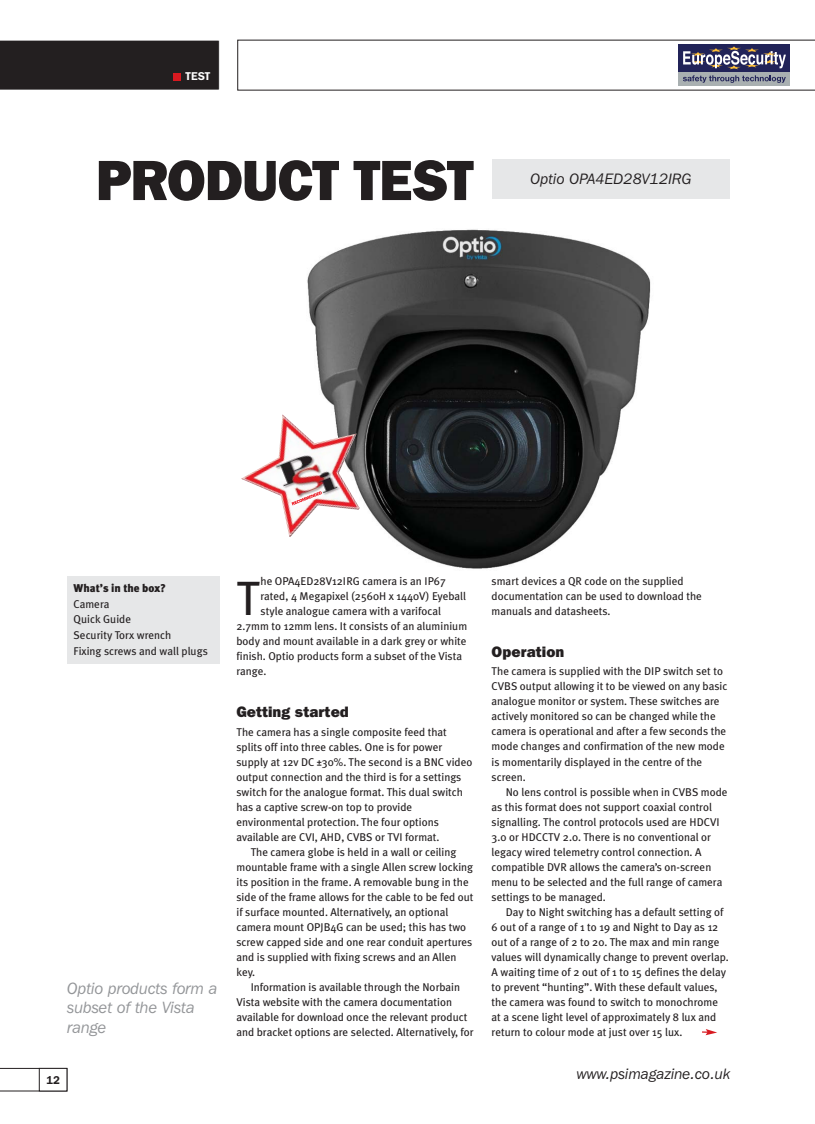
<style>
.page{position:relative;width:815px;height:1124px;background:#fff}
.page>*{position:absolute;margin:0;border:0;box-sizing:border-box;transform-origin:0 0}
.t1{font:800 56.38px "Franklin Gothic IT Cby BT";letter-spacing:-.025em;color:#231f20}
.t2{font:48.12px "Meta Plus";color:#231f20}
.t3{font:italic 16.25px/19.5px "Franklin Gothic IT Cby BT";color:#939598}
.t4{font:italic 15px "Franklin Gothic IT Cby BT";letter-spacing:.01em;color:#231f20}
.t5{font:800 15px "Franklin Gothic IT Cby BT";color:#231f20}
.t6{font:11.25px/15px "Meta Plus";color:#231f20}
.t7{font:900 11.25px "Meta Plus";color:#231f20}
.t8{font:600 11.25px "Franklin Gothic IT Cby BT";color:#fff}
.t9{font:600 11.25px "Franklin Gothic IT Cby BT";color:#231f20}
</style>
<div class="page">
<svg style="left:0;top:1067px;width:39px;height:24px"></svg>
<div style="left:39px;top:1067px;width:28px;height:24px;border:1px solid #231f20"></div>
<div style="left:0;top:40px;width:220px;height:50px;background:#231f20"></div>
<div style="left:173px;top:73px;width:8px;height:7px;background:#d71920"></div>
<div style="left:492px;top:159px;width:238px;height:39px;background:#e6e7e8"></div>
<div style="left:67px;top:576px;width:153px;height:88px;background:#e6e7e8"></div>
<img style="left:307px;top:229px;width:344px;height:340px">
<img style="left:241px;top:414px;width:119px;height:123px">
<img style="left:291px;top:491px;width:31px;height:14px">
<svg style="left:702px;top:1029px;width:15px;height:6px"></svg>
<svg style="left:237px;top:40px;width:578px;height:50px"></svg>
<p class="t8" style="left:186px;top:69px;width:26px">TEST</p>
<h1 class="t1" style="left:96px;top:144px;width:380px">PRODUCT TEST</h1>
<h3 class="t4" style="left:530px;top:169px;width:162px">Optio OPA4ED28V12IRG</h3>
<p class="t7" style="left:74px;top:581px;width:94px">What’s in the box?</p>
<p class="t6" style="left:74px;top:595px;width:136px;line-height:15.9px">Camera<br>Quick Guide<br>Security Torx wrench<br>Fixing screws and wall plugs</p>
<h3 class="t3" style="left:67px;top:977px;width:152px">Optio products form a subset of the Vista range</h3>
<h2 class="t2" style="left:236px;top:570px;width:26px">T</h2>
<p class="t6" style="left:261px;top:573px;width:187px">he OPA4ED28V12IRG camera is an IP67</p>
<p class="t6" style="left:261px;top:588px;width:207px">rated, 4 Megapixel (2560H x 1440V) Eyeball</p>
<p class="t6" style="left:261px;top:603px;width:182px">style analogue camera with a varifocal</p>
<p class="t6" style="left:236px;top:618px;width:232px">2.7mm to 12mm lens. It consists of an aluminium</p>
<p class="t6" style="left:236px;top:633px;width:232px">body and mount available in a dark grey or white</p>
<p class="t6" style="left:236px;top:648px;width:227px">finish. Optio products form a subset of the Vista</p>
<p class="t6" style="left:236px;top:663px;width:32px">range.</p>
<h3 class="t5" style="left:236px;top:701px;width:114px">Getting started</h3>
<p class="t6" style="left:236px;top:723px;width:237px">The camera has a single composite feed that splits off into three cables. One is for power supply at 12v DC ±30%. The second is a BNC video output connection and the third is for a settings switch for the analogue format. This dual switch has a captive screw-on top to provide environmental protection. The four options available are CVI, AHD, CVBS or TVI format.</p>
<p class="t6" style="left:236px;top:843px;width:239px;text-indent:14px">The camera globe is held in a wall or ceiling mountable frame with a single Allen screw locking its position in the frame. A removable bung in the side of the frame allows for the cable to be fed out if surface mounted. Alternatively, an optional camera mount OPJB4G can be used; this has two screw capped side and one rear conduit apertures and is supplied with fixing screws and an Allen key.</p>
<p class="t6" style="left:236px;top:978px;width:239px;text-indent:14px">Information is available through the Norbain Vista website with the camera documentation available for download once the relevant product and bracket options are selected. Alternatively, for</p>
<p class="t6" style="left:492px;top:573px;width:212px">smart devices a QR code on the supplied documentation can be used to download the manuals and datasheets.</p>
<h3 class="t5" style="left:492px;top:641px;width:74px">Operation</h3>
<p class="t6" style="left:492px;top:663px;width:237px">The camera is supplied with the DIP switch set to CVBS output allowing it to be viewed on any basic analogue monitor or system. These switches are actively monitored so can be changed while the camera is operational and after a few seconds the mode changes and confirmation of the new mode is momentarily displayed in the centre of the screen.</p>
<p class="t6" style="left:492px;top:783px;width:238px;text-indent:14px">No lens control is possible when in CVBS mode as this format does not support coaxial control signalling. The control protocols used are HDCVI 3.0 or HDCCTV 2.0. There is no conventional or legacy wired telemetry control connection. A compatible DVR allows the camera’s on-screen menu to be selected and the full range of camera settings to be managed.</p>
<p class="t6" style="left:492px;top:903px;width:239px;text-indent:14px">Day to Night switching has a default setting of 6 out of a range of 1 to 19 and Night to Day as 12 out of a range of 2 to 20. The max and min range values will dynamically change to prevent overlap.<br>A waiting time of 2 out of 1 to 15 defines the delay to prevent “hunting”. With these default values, the camera was found to switch to monochrome at a scene light level of approximately 8 lux and return to colour mode at just over 15 lux.</p>
<p class="t9" style="left:46px;top:1072px;width:15px">12</p>
<h3 class="t4" style="left:577px;top:1064px;width:155px">www.psimagazine.co.uk</h3>
</div>
